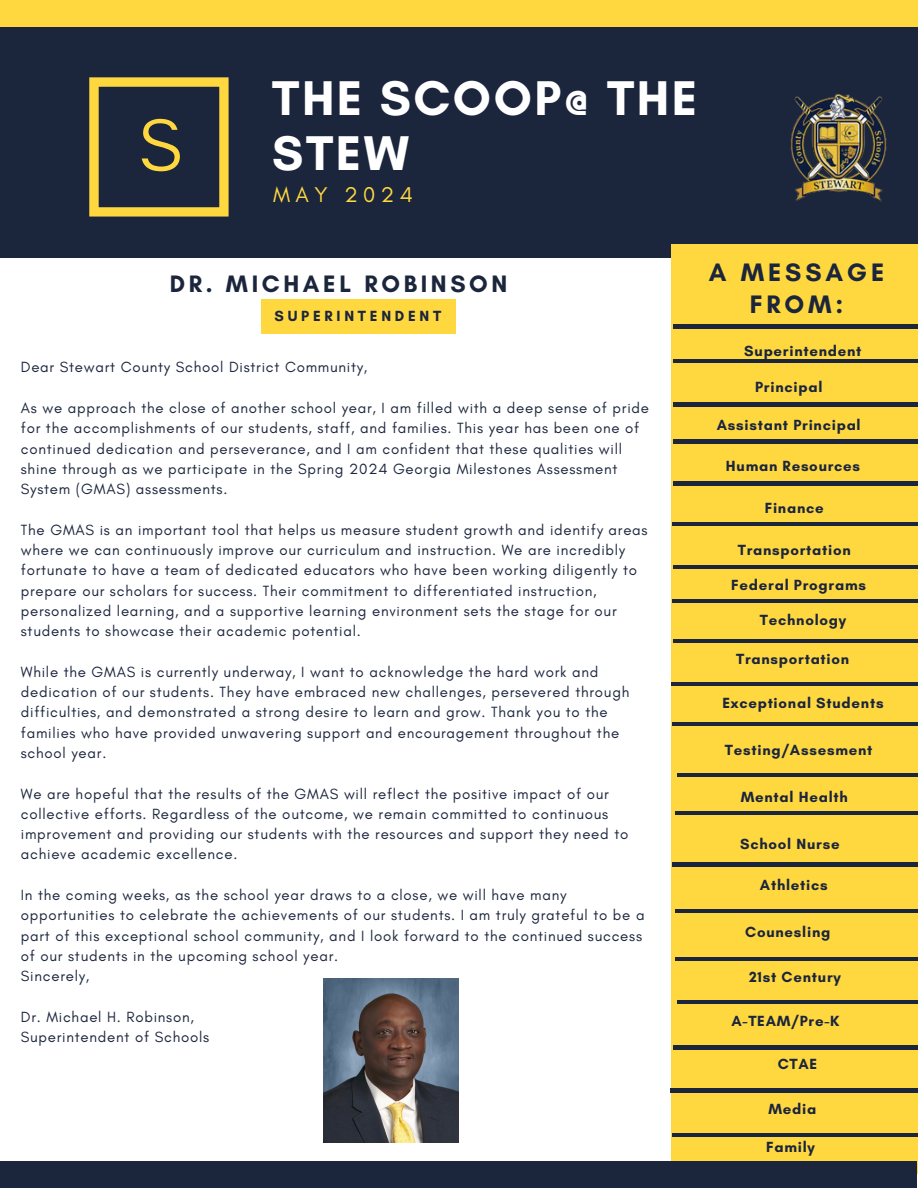
<style>
.page{position:relative;width:918px;height:1188px;background:#fff}
.page>*{position:absolute;margin:0;border:0;box-sizing:border-box;transform-origin:0 0}
.t1{font:74.7px "Glacial Indifference";color:#ffd840}
.t2{font:700 49.65px "Glacial Indifference";letter-spacing:.05em;color:#fff}
.t3{font:700 25.8px/31.8px "Glacial Indifference";letter-spacing:.15em;color:#1b253c;text-align:center}
.t4{font:700 24.15px "Glacial Indifference";letter-spacing:.15em;color:#1b253c}
.t5{font:21.75px "Glacial Indifference";letter-spacing:.25em;color:#ffd840}
.t6{font:15px/20.2px "Glacial Indifference";letter-spacing:.05em;color:#1b253c}
.t7{font:700 15px "Glacial Indifference";letter-spacing:.05em;color:#1b253c}
.t8{font:700 15px "Glacial Indifference";letter-spacing:.25em;color:#1b253c}
</style>
<div class="page">
<div style="left:0;top:25px;width:918px;height:232px;background:#1b253c"></div>
<svg style="left:89px;top:77px;width:140px;height:140px"></svg>
<div style="left:672px;top:244px;width:246px;height:929px;background:#ffd840"></div>
<hr style="left:673px;top:440px;width:245px;height:3px;background:#1b253c">
<div style="left:0;top:0;width:918px;height:27px;background:#ffd840"></div>
<div style="left:0;top:1162px;width:916px;height:26px;background:#1b253c"></div>
<div style="left:261px;top:299px;width:195px;height:35px;background:#ffd840"></div>
<img style="left:324px;top:979px;width:135px;height:164px">
<img style="left:790px;top:93px;width:97px;height:109px">
<hr style="left:673px;top:325px;width:244px;height:3px;background:#1b253c">
<hr style="left:673px;top:359px;width:245px;height:4px;background:#1b253c">
<hr style="left:673px;top:403px;width:245px;height:3px;background:#1b253c">
<hr style="left:673px;top:482px;width:245px;height:3px;background:#1b253c">
<hr style="left:673px;top:565px;width:245px;height:4px;background:#1b253c">
<hr style="left:672px;top:522px;width:246px;height:4px;background:#1b253c">
<hr style="left:672px;top:682px;width:246px;height:3px;background:#1b253c">
<hr style="left:672px;top:722px;width:246px;height:4px;background:#1b253c">
<hr style="left:677px;top:774px;width:241px;height:3px;background:#1b253c">
<hr style="left:675px;top:811px;width:243px;height:4px;background:#1b253c">
<hr style="left:672px;top:863px;width:245px;height:3px;background:#1b253c">
<hr style="left:675px;top:909px;width:243px;height:4px;background:#1b253c">
<hr style="left:675px;top:957px;width:243px;height:3px;background:#1b253c">
<hr style="left:672px;top:600px;width:246px;height:3px;background:#1b253c">
<hr style="left:673px;top:640px;width:245px;height:3px;background:#1b253c">
<hr style="left:677px;top:1000px;width:241px;height:3px;background:#1b253c">
<hr style="left:673px;top:1046px;width:245px;height:3px;background:#1b253c">
<hr style="left:670px;top:1089px;width:248px;height:3px;background:#1b253c">
<hr style="left:672px;top:1134px;width:246px;height:3px;background:#1b253c">
<h5 class="t1" style="left:139px;top:99px;width:44px">S</h5>
<p class="t2" style="left:272px;top:68px;width:427px">THE SCOOP@ THE</p>
<p class="t2" style="left:272px;top:123px;width:138px">STEW</p>
<p class="t5" style="left:273px;top:181px;width:141px">MAY 2024</p>
<p class="t4" style="left:170px;top:269px;width:339px">DR. MICHAEL ROBINSON</p>
<p class="t8" style="left:275px;top:306px;width:168px">SUPERINTENDENT</p>
<p class="t6" style="left:21px;top:357px;width:348px">Dear Stewart County School District Community,</p>
<h1 class="t6" style="left:21px;top:398px;width:630px">As we approach the close of another school year, I am filled with a deep sense of pride for the accomplishments of our students, staff, and families. This year has been one of continued dedication and perseverance, and I am confident that these qualities will shine through as we participate in the Spring 2024 Georgia Milestones Assessment System (GMAS) assessments.</h1>
<p class="t6" style="left:21px;top:519px;width:628px">The GMAS is an important tool that helps us measure student growth and identify areas where we can continuously improve our curriculum and instruction. We are incredibly fortunate to have a team of dedicated educators who have been working diligently to prepare our scholars for success. Their commitment to differentiated instruction, personalized learning, and a supportive learning environment sets the stage for our students to showcase their academic potential.</p>
<p class="t6" style="left:21px;top:661px;width:610px">While the GMAS is currently underway, I want to acknowledge the hard work and dedication of our students. They have embraced new challenges, persevered through difficulties, and demonstrated a strong desire to learn and grow. Thank you to the families who have provided unwavering support and encouragement throughout the school year.</p>
<h3 class="t6" style="left:21px;top:783px;width:609px">We are hopeful that the results of the GMAS will reflect the positive impact of our collective efforts. Regardless of the outcome, we remain committed to continuous improvement and providing our students with the resources and support they need to achieve academic excellence.</h3>
<p class="t6" style="left:21px;top:885px;width:625px">In the coming weeks, as the school year draws to a close, we will have many opportunities to celebrate the achievements of our students. I am truly grateful to be a part of this exceptional school community, and I look forward to the continued success of our students in the upcoming school year.</p>
<h2 class="t6" style="left:21px;top:966px;width:70px">Sincerely,</h2>
<p class="t6" style="left:21px;top:1006px;width:175px">Dr. Michael H. Robinson,</p>
<h5 class="t6" style="left:21px;top:1027px;width:190px">Superintendent of Schools</h5>
<h5 class="t3" style="left:709px;top:256px;width:177px">A MESSAGE<br>FROM:</h5>
<p class="t7" style="left:744px;top:341px;width:119px">Superintendent</p>
<h5 class="t7" style="left:755px;top:378px;width:69px">Principal</h5>
<h5 class="t7" style="left:717px;top:416px;width:145px">Assistant Principal</h5>
<p class="t7" style="left:726px;top:457px;width:136px">Human Resources</p>
<h5 class="t7" style="left:765px;top:499px;width:61px">Finance</h5>
<p class="t7" style="left:738px;top:540px;width:115px">Transportation</p>
<h5 class="t7" style="left:731px;top:576px;width:136px">Federal Programs</h5>
<p class="t7" style="left:760px;top:611px;width:88px">Technology</p>
<h5 class="t7" style="left:736px;top:650px;width:115px">Transportation</h5>
<p class="t7" style="left:723px;top:693px;width:163px">Exceptional Students</p>
<h5 class="t7" style="left:725px;top:741px;width:149px">Testing/Assesment</h5>
<h5 class="t7" style="left:741px;top:788px;width:109px">Mental Health</h5>
<p class="t7" style="left:740px;top:835px;width:101px">School Nurse</p>
<h5 class="t7" style="left:760px;top:875px;width:69px">Athletics</h5>
<p class="t7" style="left:745px;top:923px;width:87px">Counesling</p>
<h5 class="t7" style="left:749px;top:968px;width:93px">21st Century</h5>
<p class="t7" style="left:731px;top:1012px;width:110px">A-TEAM/Pre-K</p>
<h5 class="t7" style="left:778px;top:1055px;width:41px">CTAE</h5>
<p class="t7" style="left:768px;top:1100px;width:49px">Media</p>
<h5 class="t7" style="left:766px;top:1138px;width:50px">Family</h5>
</div>
